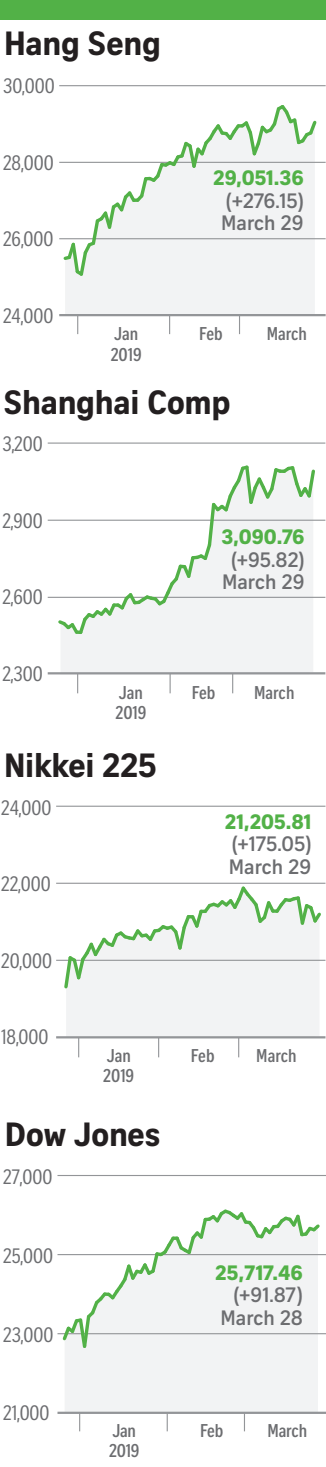
<style>
.page{position:relative;width:326px;height:1467px;background:#fff}
.page>*{position:absolute;margin:0;border:0;box-sizing:border-box;transform-origin:0 0}
.t1{font:700 32.62px "Curator Serp Text";letter-spacing:-.01em;color:#231f20}
.t2{font:20.25px "Curator Head Cond ST Regular";color:#6c6d70}
.t3{font:700 20.25px/22.5px "Curator Head ST Semi";color:#6c6d70}
.t4{font:700 20.25px "Curator Head ST Extra";color:#52b147}
.t5{font:700 18px "Curator Head Cond ST Semi";color:#6c6d70}
</style>
<div class="page">
<div style="left:64px;top:1350px;width:253px;height:62px;background:#f2f3f4"></div>
<div style="left:66px;top:991px;width:253px;height:45px;background:#f2f3f4"></div>
<div style="left:61px;top:637px;width:252px;height:35px;background:#f2f3f4"></div>
<div style="left:65px;top:279px;width:249px;height:35px;background:#f2f3f4"></div>
<div style="left:0;top:0;width:325px;height:19px;background:#52b147"></div>
<svg style="left:77px;top:674px;width:1px;height:19px"></svg>
<svg style="left:169px;top:674px;width:1px;height:19px"></svg>
<svg style="left:232px;top:674px;width:1px;height:19px"></svg>
<svg style="left:78px;top:1038px;width:1px;height:19px"></svg>
<svg style="left:158px;top:1038px;width:1px;height:19px"></svg>
<svg style="left:238px;top:1038px;width:1px;height:19px"></svg>
<svg style="left:77px;top:316px;width:1px;height:18px"></svg>
<svg style="left:169px;top:316px;width:1px;height:18px"></svg>
<svg style="left:238px;top:316px;width:2px;height:18px"></svg>
<svg style="left:79px;top:1414px;width:1px;height:17px"></svg>
<svg style="left:166px;top:1414px;width:1px;height:17px"></svg>
<hr style="left:59px;top:314px;width:266px;height:2px;background:#939598">
<hr style="left:59px;top:238px;width:266px;height:1px;background:#939598">
<hr style="left:59px;top:162px;width:266px;height:1px;background:#939598">
<hr style="left:59px;top:85px;width:266px;height:1px;background:#939598">
<hr style="left:48px;top:672px;width:277px;height:2px;background:#939598">
<hr style="left:48px;top:597px;width:277px;height:1px;background:#939598">
<hr style="left:48px;top:520px;width:277px;height:1px;background:#939598">
<hr style="left:48px;top:443px;width:277px;height:1px;background:#939598">
<hr style="left:56px;top:960px;width:269px;height:1px;background:#939598">
<hr style="left:56px;top:883px;width:269px;height:1px;background:#939598">
<hr style="left:56px;top:1036px;width:269px;height:2px;background:#939598">
<hr style="left:56px;top:806px;width:269px;height:1px;background:#939598">
<hr style="left:57px;top:1333px;width:268px;height:1px;background:#939598">
<hr style="left:57px;top:1254px;width:268px;height:1px;background:#939598">
<hr style="left:57px;top:1412px;width:268px;height:2px;background:#939598">
<hr style="left:57px;top:1175px;width:268px;height:1px;background:#939598">
<svg style="left:60px;top:1209px;width:262px;height:141px"></svg>
<svg style="left:62px;top:883px;width:261px;height:108px"></svg>
<svg style="left:55px;top:465px;width:262px;height:172px"></svg>
<svg style="left:61px;top:105px;width:257px;height:174px"></svg>
<h1 class="t1" style="left:4px;top:24px;width:158px">Hang Seng</h1>
<p class="t2" style="left:3px;top:75px;width:53px">30,000</p>
<p class="t2" style="left:3px;top:152px;width:52px">28,000</p>
<p class="t2" style="left:3px;top:228px;width:52px">26,000</p>
<p class="t2" style="left:3px;top:305px;width:52px">24,000</p>
<p class="t4" style="left:213px;top:166px;width:92px">29,051.36</p>
<p class="t3" style="left:221px;top:189px;width:84px">(+276.15)<br>March 29</p>
<p class="t5" style="left:114px;top:324px;width:26px">Jan</p>
<p class="t5" style="left:199px;top:324px;width:25px">Feb</p>
<p class="t5" style="left:266px;top:324px;width:42px">March</p>
<p class="t5" style="left:110px;top:344px;width:32px">2019</p>
<h1 class="t1" style="left:4px;top:383px;width:227px">Shanghai Comp</h1>
<p class="t2" style="left:2px;top:433px;width:42px">3,200</p>
<p class="t2" style="left:2px;top:509px;width:42px">2,900</p>
<p class="t2" style="left:2px;top:586px;width:42px">2,600</p>
<p class="t2" style="left:2px;top:662px;width:42px">2,300</p>
<p class="t4" style="left:221px;top:524px;width:84px">3,090.76</p>
<p class="t3" style="left:222px;top:548px;width:84px;text-align:center">(+95.82)<br>March 29</p>
<p class="t5" style="left:119px;top:683px;width:26px">Jan</p>
<p class="t5" style="left:192px;top:683px;width:25px">Feb</p>
<p class="t5" style="left:254px;top:683px;width:42px">March</p>
<p class="t5" style="left:115px;top:703px;width:32px">2019</p>
<h1 class="t1" style="left:4px;top:745px;width:154px">Nikkei 225</h1>
<p class="t2" style="left:1px;top:796px;width:52px">24,000</p>
<p class="t2" style="left:1px;top:873px;width:51px">22,000</p>
<p class="t2" style="left:1px;top:949px;width:52px">20,000</p>
<p class="t2" style="left:1px;top:1026px;width:49px">18,000</p>
<p class="t4" style="left:225px;top:809px;width:88px">21,205.81</p>
<p class="t3" style="left:228px;top:833px;width:84px">(+175.05)<br>March 29</p>
<p class="t5" style="left:106px;top:1045px;width:26px">Jan</p>
<p class="t5" style="left:191px;top:1045px;width:25px">Feb</p>
<p class="t5" style="left:256px;top:1045px;width:42px">March</p>
<p class="t5" style="left:103px;top:1066px;width:32px">2019</p>
<h1 class="t1" style="left:5px;top:1115px;width:157px">Dow Jones</h1>
<p class="t2" style="left:3px;top:1166px;width:51px">27,000</p>
<p class="t2" style="left:3px;top:1245px;width:51px">25,000</p>
<p class="t2" style="left:3px;top:1323px;width:52px">23,000</p>
<p class="t2" style="left:3px;top:1402px;width:48px">21,000</p>
<p class="t4" style="left:215px;top:1260px;width:89px">25,717.46</p>
<p class="t3" style="left:220px;top:1283px;width:84px;text-align:right">(+91.87)<br>March 28</p>
<p class="t5" style="left:112px;top:1421px;width:25px">Jan</p>
<p class="t5" style="left:200px;top:1421px;width:25px">Feb</p>
<p class="t5" style="left:267px;top:1421px;width:41px">March</p>
<p class="t5" style="left:109px;top:1441px;width:32px">2019</p>
</div>
